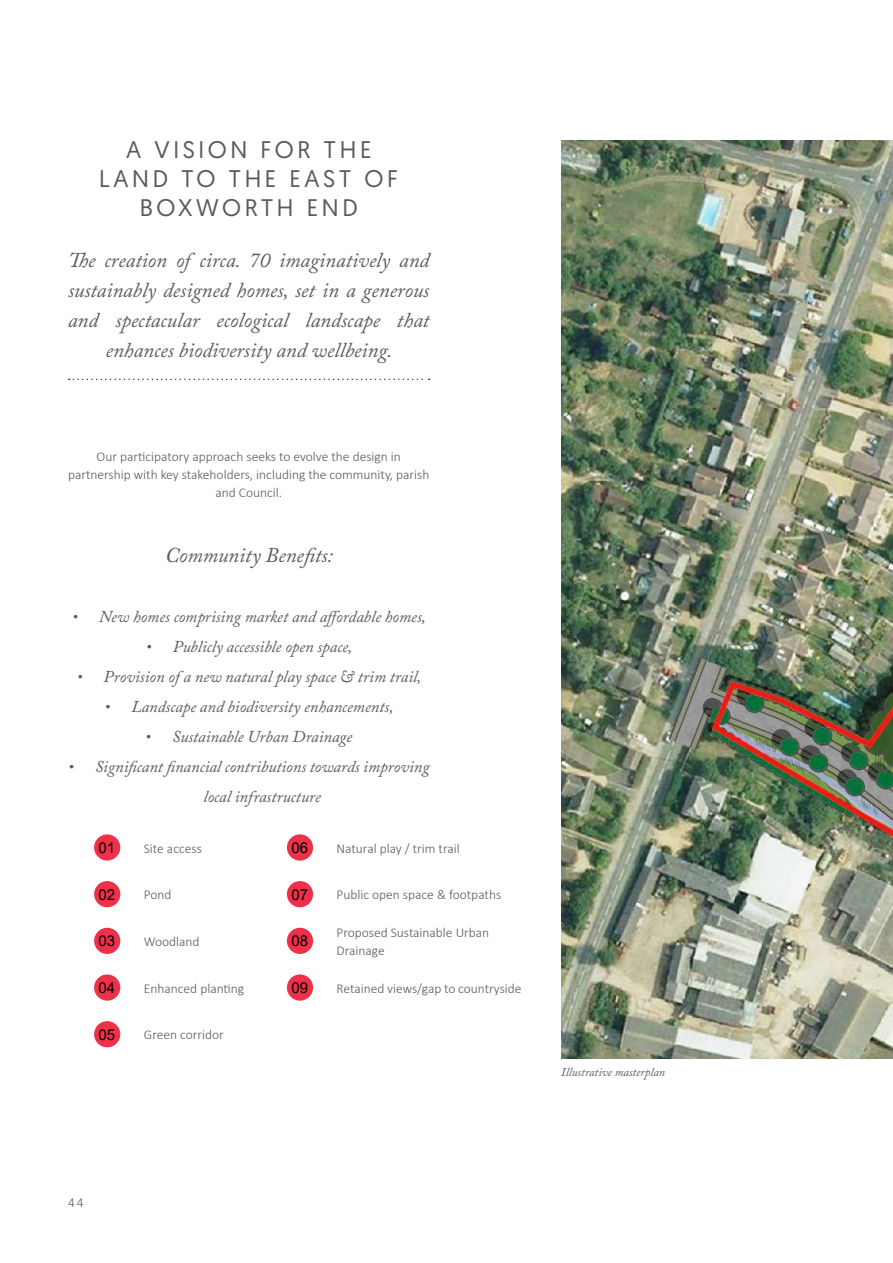
<style>
.page{position:relative;width:893px;height:1263px;background:#fff}
.page>*{position:absolute;margin:0;border:0;box-sizing:border-box;transform-origin:0 0}
.t1{font:24px/28.8px "Geomanist";letter-spacing:.15em;color:#5d5956;text-align:center}
.t2{font:italic 21px/30px "Adobe Caslon Pro";color:#5d5956;text-align:center}
.t3{font:italic 16.5px/30px "Adobe Caslon Pro";color:#5d5956}
.t4{font:15px "Arial";color:#000}
.t5{font:300 13.5px/18px "Calibri";color:#5d5956}
.t6{font:italic 12px "Adobe Caslon Pro";color:#5d5956}
</style>
<div class="page">
<div style="left:94px;top:834px;width:26px;height:26px;background:#ee3049;border-radius:50%"></div>
<div style="left:94px;top:881px;width:26px;height:26px;background:#ee3049;border-radius:50%"></div>
<div style="left:94px;top:928px;width:26px;height:26px;background:#ee3049;border-radius:50%"></div>
<div style="left:94px;top:974px;width:26px;height:27px;background:#ee3049;border-radius:50%"></div>
<div style="left:94px;top:1021px;width:26px;height:26px;background:#ee3049;border-radius:50%"></div>
<div style="left:287px;top:834px;width:26px;height:26px;background:#ee3049;border-radius:50%"></div>
<div style="left:287px;top:881px;width:26px;height:26px;background:#ee3049;border-radius:50%"></div>
<div style="left:287px;top:928px;width:26px;height:26px;background:#ee3049;border-radius:50%"></div>
<div style="left:287px;top:974px;width:26px;height:27px;background:#ee3049;border-radius:50%"></div>
<svg style="left:69px;top:379px;width:361px;height:1px"></svg>
<img style="left:561px;top:140px;width:332px;height:918px">
<h1 class="t1" style="left:99px;top:134px;width:301px">A VISION FOR THE<br>LAND TO THE EAST OF<br>BOXWORTH END</h1>
<h2 class="t2" style="left:68px;top:244px;width:363px">The creation of circa. 70 imaginatively and sustainably designed homes, set in a generous and spectacular ecological landscape that enhances biodiversity and wellbeing.</h2>
<p class="t5" style="left:68px;top:447px;width:363px;text-align:center">Our participatory approach seeks to evolve the design in partnership with key stakeholders, including the community, parish and Council.</p>
<h2 class="t2" style="left:165px;top:539px;width:169px">Community Benefits:</h2>
<p class="t3" style="left:72px;top:601px;width:355px">• New homes comprising market and affordable homes,</p>
<p class="t3" style="left:146px;top:631px;width:208px">• Publicly accessible open space,</p>
<p class="t3" style="left:77px;top:661px;width:346px">• Provision of a new natural play space &amp; trim trail,</p>
<p class="t3" style="left:104px;top:691px;width:291px">• Landscape and biodiversity enhancements,</p>
<p class="t3" style="left:145px;top:721px;width:209px">• Sustainable Urban Drainage</p>
<p class="t3" style="left:204px;top:751px;width:227px;text-indent:-136px">• Significant financial contributions towards improving local infrastructure</p>
<p class="t4" style="left:99px;top:837px;width:18px">01</p>
<p class="t5" style="left:144px;top:839px;width:60px">Site access</p>
<p class="t4" style="left:99px;top:884px;width:18px">02</p>
<p class="t5" style="left:144px;top:886px;width:29px">Pond</p>
<p class="t4" style="left:99px;top:931px;width:18px">03</p>
<p class="t5" style="left:144px;top:932px;width:57px">Woodland</p>
<p class="t4" style="left:99px;top:977px;width:18px">04</p>
<p class="t5" style="left:144px;top:979px;width:102px">Enhanced planting</p>
<p class="t4" style="left:99px;top:1024px;width:18px">05</p>
<p class="t5" style="left:144px;top:1026px;width:81px">Green corridor</p>
<p class="t4" style="left:291px;top:837px;width:18px">06</p>
<p class="t5" style="left:337px;top:839px;width:125px">Natural play / trim trail</p>
<p class="t4" style="left:291px;top:884px;width:18px">07</p>
<p class="t5" style="left:337px;top:886px;width:166px">Public open space &amp; footpaths</p>
<p class="t4" style="left:291px;top:931px;width:18px">08</p>
<p class="t5" style="left:337px;top:923px;width:154px">Proposed Sustainable Urban<br>Drainage</p>
<p class="t4" style="left:291px;top:977px;width:18px">09</p>
<p class="t5" style="left:337px;top:979px;width:186px">Retained views/gap to countryside</p>
<p class="t6" style="left:561px;top:1064px;width:105px">Illustrative masterplan</p>
<p class="t5" style="left:68px;top:1193px;width:17px">44</p>
</div>
